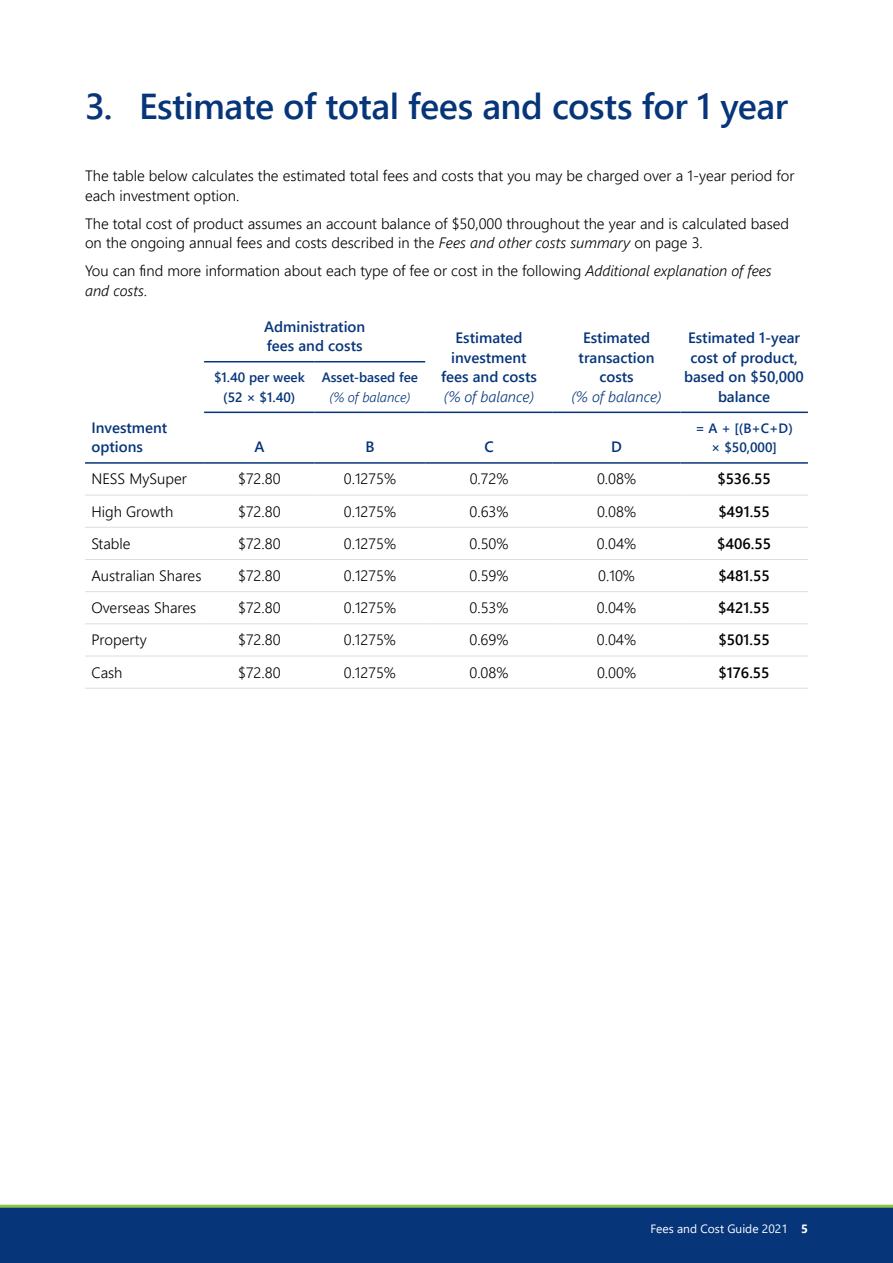
<style>
.page{position:relative;width:893px;height:1263px;background:#fff}
.page>*{position:absolute;margin:0;border:0;box-sizing:border-box;transform-origin:0 0}
.t1{font:600 36px "Segoe UI";letter-spacing:-.015em;color:#06357a}
.t2{font:300 15px/19.5px "Segoe UI";color:#000}
.t3{font:600 15px/19.5px "Segoe UI";color:#06357a;text-align:center}
.t4{font:600 15px "Segoe UI";color:#000}
.t5{font:italic 300 15px "Segoe UI";color:#06357a}
.t6{font:600 13.5px/19.5px "Segoe UI";color:#06357a;text-align:center}
.t7{font:italic 300 13.5px "Segoe UI";color:#06357a}
.t8{font:12px "Segoe UI";color:#fff}
.s1{font-style:italic}
.s2{font-weight:700}
</style>
<div class="page">
<div style="left:0;top:1208px;width:893px;height:55px;background:#06357a"></div>
<hr style="left:0;top:1205px;width:893px;height:3px;background:#8dc63f">
<hr style="left:204px;top:412px;width:111px;height:1px;background:#06357a">
<hr style="left:315px;top:412px;width:110px;height:1px;background:#06357a">
<hr style="left:85px;top:495px;width:119px;height:1px;background:#dcddde">
<hr style="left:204px;top:495px;width:111px;height:1px;background:#dcddde">
<hr style="left:315px;top:495px;width:110px;height:1px;background:#dcddde">
<hr style="left:425px;top:495px;width:128px;height:1px;background:#dcddde">
<hr style="left:553px;top:495px;width:127px;height:1px;background:#dcddde">
<hr style="left:680px;top:495px;width:128px;height:1px;background:#dcddde">
<hr style="left:85px;top:527px;width:119px;height:1px;background:#dcddde">
<hr style="left:204px;top:527px;width:111px;height:1px;background:#dcddde">
<hr style="left:315px;top:527px;width:110px;height:1px;background:#dcddde">
<hr style="left:425px;top:527px;width:128px;height:1px;background:#dcddde">
<hr style="left:553px;top:527px;width:127px;height:1px;background:#dcddde">
<hr style="left:680px;top:527px;width:128px;height:1px;background:#dcddde">
<hr style="left:85px;top:559px;width:119px;height:1px;background:#dcddde">
<hr style="left:204px;top:559px;width:111px;height:1px;background:#dcddde">
<hr style="left:315px;top:559px;width:110px;height:1px;background:#dcddde">
<hr style="left:425px;top:559px;width:128px;height:1px;background:#dcddde">
<hr style="left:553px;top:559px;width:127px;height:1px;background:#dcddde">
<hr style="left:680px;top:559px;width:128px;height:1px;background:#dcddde">
<hr style="left:85px;top:591px;width:119px;height:1px;background:#dcddde">
<hr style="left:204px;top:591px;width:111px;height:1px;background:#dcddde">
<hr style="left:315px;top:591px;width:110px;height:1px;background:#dcddde">
<hr style="left:425px;top:591px;width:128px;height:1px;background:#dcddde">
<hr style="left:553px;top:591px;width:127px;height:1px;background:#dcddde">
<hr style="left:680px;top:591px;width:128px;height:1px;background:#dcddde">
<hr style="left:85px;top:624px;width:119px;height:1px;background:#dcddde">
<hr style="left:204px;top:624px;width:111px;height:1px;background:#dcddde">
<hr style="left:315px;top:624px;width:110px;height:1px;background:#dcddde">
<hr style="left:425px;top:624px;width:128px;height:1px;background:#dcddde">
<hr style="left:553px;top:624px;width:127px;height:1px;background:#dcddde">
<hr style="left:680px;top:624px;width:128px;height:1px;background:#dcddde">
<hr style="left:85px;top:656px;width:119px;height:1px;background:#dcddde">
<hr style="left:204px;top:656px;width:111px;height:1px;background:#dcddde">
<hr style="left:315px;top:656px;width:110px;height:1px;background:#dcddde">
<hr style="left:425px;top:656px;width:128px;height:1px;background:#dcddde">
<hr style="left:553px;top:656px;width:127px;height:1px;background:#dcddde">
<hr style="left:680px;top:656px;width:128px;height:1px;background:#dcddde">
<hr style="left:85px;top:688px;width:119px;height:1px;background:#dcddde">
<hr style="left:204px;top:688px;width:111px;height:1px;background:#dcddde">
<hr style="left:315px;top:688px;width:110px;height:1px;background:#dcddde">
<hr style="left:425px;top:688px;width:128px;height:1px;background:#dcddde">
<hr style="left:553px;top:688px;width:127px;height:1px;background:#dcddde">
<hr style="left:680px;top:688px;width:128px;height:1px;background:#dcddde">
<hr style="left:204px;top:462px;width:111px;height:2px;background:#06357a">
<hr style="left:315px;top:462px;width:110px;height:2px;background:#06357a">
<hr style="left:425px;top:462px;width:128px;height:2px;background:#06357a">
<hr style="left:553px;top:462px;width:127px;height:2px;background:#06357a">
<hr style="left:680px;top:462px;width:128px;height:2px;background:#06357a">
<hr style="left:204px;top:361px;width:111px;height:1px;background:#06357a">
<hr style="left:315px;top:361px;width:110px;height:1px;background:#06357a">
<hr style="left:85px;top:462px;width:119px;height:2px;background:#06357a">
<hr style="left:425px;top:412px;width:128px;height:1px;background:#06357a">
<hr style="left:553px;top:412px;width:127px;height:1px;background:#06357a">
<hr style="left:680px;top:412px;width:128px;height:1px;background:#06357a">
<h1 class="t1" style="left:85px;top:72px;width:704px">3. Estimate of total fees and costs for 1 year</h1>
<p class="t2" style="left:85px;top:164px;width:711px">The table below calculates the estimated total fees and costs that you may be charged over a 1-year period for each investment option.</p>
<p class="t2" style="left:85px;top:212px;width:706px">The total cost of product assumes an account balance of $50,000 throughout the year and is calculated based on the ongoing annual fees and costs described in the <span class="s1">Fees and other costs summary</span> on page 3.</p>
<p class="t2" style="left:85px;top:259px;width:688px">You can find more information about each type of fee or cost in the following <span class="s1">Additional explanation of fees and costs</span>.</p>
<p class="t3" style="left:91px;top:416px;width:77px;text-align:left">Investment options</p>
<p class="t3" style="left:264px;top:315px;width:103px;text-align:left">Administration fees and costs</p>
<p class="t3" style="left:441px;top:327px;width:97px">Estimated investment fees and costs</p>
<p class="t5" style="left:444px;top:382px;width:92px">(% of balance)</p>
<p class="t6" style="left:214px;top:367px;width:92px">$1.40 per week (52 × $1.40)</p>
<p class="t6" style="left:322px;top:367px;width:98px">Asset-based fee</p>
<p class="t7" style="left:329px;top:384px;width:83px">(% of balance)</p>
<p class="t3" style="left:579px;top:327px;width:77px">Estimated transaction costs</p>
<p class="t5" style="left:571px;top:382px;width:92px">(% of balance)</p>
<p class="t3" style="left:254px;top:436px;width:12px">A</p>
<p class="t3" style="left:365px;top:436px;width:11px">B</p>
<p class="t3" style="left:484px;top:436px;width:11px">C</p>
<p class="t3" style="left:611px;top:436px;width:12px">D</p>
<p class="t3" style="left:684px;top:327px;width:121px">Estimated 1-year cost of product, based on $50,000 balance</p>
<p class="t6" style="left:695px;top:417px;width:99px">= A + [(B+C+D) × $50,000]</p>
<p class="t2" style="left:91px;top:468px;width:97px">NESS MySuper</p>
<p class="t2" style="left:238px;top:468px;width:44px">$72.80</p>
<p class="t2" style="left:344px;top:468px;width:54px">0.1275%</p>
<p class="t2" style="left:470px;top:468px;width:40px">0.72%</p>
<p class="t2" style="left:597px;top:468px;width:41px">0.08%</p>
<p class="t4" style="left:717px;top:465px;width:55px">$536.55</p>
<p class="t2" style="left:91px;top:500px;width:83px">High Growth</p>
<p class="t2" style="left:238px;top:500px;width:44px">$72.80</p>
<p class="t2" style="left:344px;top:500px;width:54px">0.1275%</p>
<p class="t2" style="left:469px;top:500px;width:41px">0.63%</p>
<p class="t2" style="left:597px;top:500px;width:41px">0.08%</p>
<p class="t4" style="left:718px;top:497px;width:53px">$491.55</p>
<p class="t2" style="left:91px;top:532px;width:41px">Stable</p>
<p class="t2" style="left:238px;top:532px;width:44px">$72.80</p>
<p class="t2" style="left:344px;top:532px;width:54px">0.1275%</p>
<p class="t2" style="left:469px;top:532px;width:41px">0.50%</p>
<p class="t2" style="left:597px;top:532px;width:41px">0.04%</p>
<p class="t4" style="left:717px;top:529px;width:55px">$406.55</p>
<p class="t2" style="left:91px;top:564px;width:112px">Australian Shares</p>
<p class="t2" style="left:238px;top:564px;width:44px">$72.80</p>
<p class="t2" style="left:344px;top:564px;width:54px">0.1275%</p>
<p class="t2" style="left:469px;top:564px;width:41px">0.59%</p>
<p class="t2" style="left:598px;top:564px;width:38px">0.10%</p>
<p class="t4" style="left:718px;top:561px;width:53px">$481.55</p>
<p class="t2" style="left:91px;top:597px;width:106px">Overseas Shares</p>
<p class="t2" style="left:238px;top:597px;width:44px">$72.80</p>
<p class="t2" style="left:344px;top:597px;width:54px">0.1275%</p>
<p class="t2" style="left:469px;top:597px;width:41px">0.53%</p>
<p class="t2" style="left:597px;top:597px;width:41px">0.04%</p>
<p class="t4" style="left:718px;top:594px;width:53px">$421.55</p>
<p class="t2" style="left:91px;top:629px;width:57px">Property</p>
<p class="t2" style="left:238px;top:629px;width:44px">$72.80</p>
<p class="t2" style="left:344px;top:629px;width:54px">0.1275%</p>
<p class="t2" style="left:469px;top:629px;width:41px">0.69%</p>
<p class="t2" style="left:597px;top:629px;width:41px">0.04%</p>
<p class="t4" style="left:718px;top:626px;width:53px">$501.55</p>
<p class="t2" style="left:91px;top:661px;width:33px">Cash</p>
<p class="t2" style="left:238px;top:661px;width:44px">$72.80</p>
<p class="t2" style="left:344px;top:661px;width:54px">0.1275%</p>
<p class="t2" style="left:469px;top:661px;width:41px">0.08%</p>
<p class="t2" style="left:597px;top:661px;width:41px">0.00%</p>
<p class="t4" style="left:719px;top:658px;width:53px">$176.55</p>
<p class="t8" style="left:650px;top:1218px;width:159px">Fees and Cost Guide 2021 <span class="s2">5</span></p>
</div>
